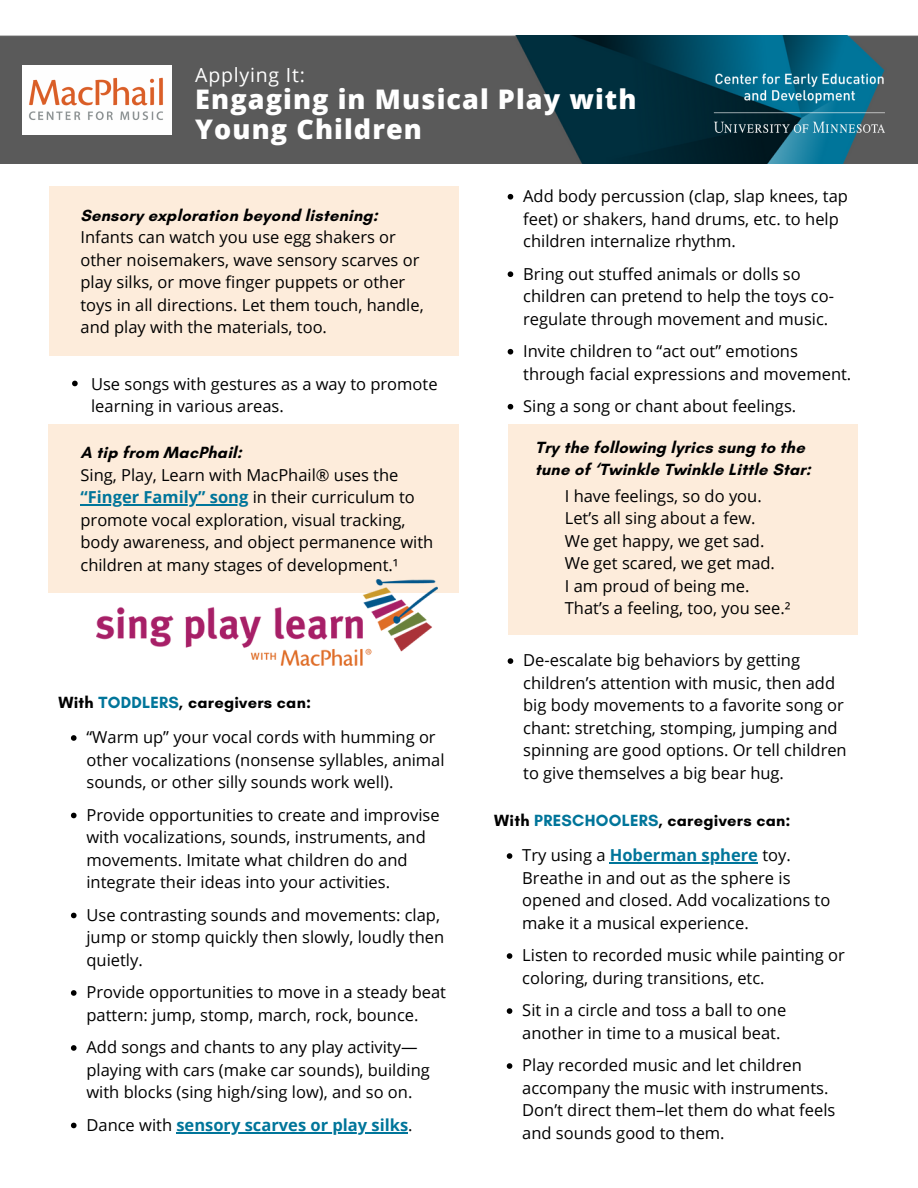
<style>
.page{position:relative;width:918px;height:1188px;background:#fff}
.page>*{position:absolute;margin:0;border:0;box-sizing:border-box;transform-origin:0 0}
.t1{font:800 27px/29.2px "Open Sans";letter-spacing:.04em;color:#fff}
.t2{font:19.5px "Open Sans";letter-spacing:.04em;color:#fff}
.t3{font:16.5px/22.5px "Open Sans";color:#000}
.t4{font:700 16.5px/22.5px "Glacial Indifference";letter-spacing:.015em;color:#000}
.t5{font:700 16.5px "Open Sans";color:#00759a}
.s1{font-weight:700;color:#00759a}
.s2{color:#00759a}
.s3{font-weight:400;color:#000}
</style>
<div class="page">
<div style="left:49px;top:187px;width:410px;height:169px;background:#fdecdb"></div>
<svg style="left:71px;top:735px;width:6px;height:6px"></svg>
<svg style="left:71px;top:813px;width:6px;height:5px"></svg>
<svg style="left:71px;top:913px;width:6px;height:5px"></svg>
<svg style="left:71px;top:990px;width:6px;height:6px"></svg>
<svg style="left:71px;top:1045px;width:6px;height:6px"></svg>
<svg style="left:71px;top:1123px;width:6px;height:5px"></svg>
<hr style="left:176px;top:1132px;width:232px;height:1px;background:#00759a">
<svg style="left:508px;top:194px;width:5px;height:6px"></svg>
<svg style="left:508px;top:271px;width:5px;height:6px"></svg>
<svg style="left:508px;top:349px;width:5px;height:6px"></svg>
<svg style="left:508px;top:404px;width:5px;height:6px"></svg>
<svg style="left:508px;top:658px;width:5px;height:6px"></svg>
<svg style="left:72px;top:381px;width:6px;height:5px"></svg>
<div style="left:49px;top:424px;width:410px;height:169px;background:#fdecdb"></div>
<hr style="left:88px;top:504px;width:160px;height:1px;background:#00759a">
<img style="left:96px;top:579px;width:341px;height:87px">
<div style="left:508px;top:424px;width:349px;height:210px;background:#fdecdb"></div>
<svg style="left:507px;top:853px;width:5px;height:6px"></svg>
<hr style="left:610px;top:863px;width:148px;height:1px;background:#00759a">
<svg style="left:507px;top:953px;width:5px;height:6px"></svg>
<svg style="left:507px;top:1008px;width:5px;height:6px"></svg>
<svg style="left:507px;top:1063px;width:5px;height:6px"></svg>
<img style="left:0;top:36px;width:918px;height:128px">
<img style="left:713px;top:74px;width:172px;height:63px">
<img style="left:2px;top:36px;width:189px;height:128px">
<p class="t2" style="left:195px;top:61px;width:111px">Applying It:</p>
<h1 class="t1" style="left:195px;top:84px;width:443px">Engaging in Musical Play with<br>Young Children</h1>
<p class="t4" style="left:81px;top:204px;width:299px">Sensory exploration beyond listening:</p>
<h1 class="t3" style="left:81px;top:226px;width:345px">Infants can watch you use egg shakers or other noisemakers, wave sensory scarves or play silks, or move finger puppets or other toys in all directions. Let them touch, handle, and play with the materials, too.</h1>
<p class="t3" style="left:91px;top:372px;width:348px">Use songs with gestures as a way to promote learning in various areas.</p>
<p class="t4" style="left:81px;top:441px;width:163px">A tip from MacPhail:</p>
<p class="t3" style="left:81px;top:463px;width:336px">Sing, Play, Learn with MacPhail® uses the <span class="s1">“Finger Family” song</span> in their curriculum to</p>
<p class="t3" style="left:81px;top:508px;width:354px">promote vocal exploration, visual tracking, body awareness, and object permanence with children at many stages of development.¹</p>
<p class="t4" style="left:58px;top:691px;width:254px">With <span class="s2">TODDLERS</span>, caregivers can:</p>
<p class="t3" style="left:86px;top:726px;width:360px">“Warm up” your vocal cords with humming or other vocalizations (nonsense syllables, animal sounds, or other silly sounds work well).</p>
<p class="t3" style="left:86px;top:803px;width:355px">Provide opportunities to create and improvise with vocalizations, sounds, instruments, and movements. Imitate what children do and integrate their ideas into your activities.</p>
<p class="t3" style="left:86px;top:903px;width:359px">Use contrasting sounds and movements: clap, jump or stomp quickly then slowly, loudly then quietly.</p>
<p class="t3" style="left:86px;top:981px;width:361px">Provide opportunities to move in a steady beat pattern: jump, stomp, march, rock, bounce.</p>
<p class="t3" style="left:86px;top:1036px;width:345px">Add songs and chants to any play activity— playing with cars (make car sounds), building with blocks (sing high/sing low), and so on.</p>
<p class="t5" style="left:86px;top:1113px;width:328px"><span class="s3">Dance with</span> sensory scarves or play silks<span class="s3">.</span></p>
<p class="t3" style="left:523px;top:184px;width:326px">Add body percussion (clap, slap knees, tap feet) or shakers, hand drums, etc. to help children internalize rhythm.</p>
<p class="t3" style="left:523px;top:262px;width:312px">Bring out stuffed animals or dolls so children can pretend to help the toys co&shy;regulate through movement and music.</p>
<p class="t3" style="left:523px;top:339px;width:330px">Invite children to “act out” emotions through facial expressions and movement.</p>
<p class="t3" style="left:523px;top:394px;width:275px">Sing a song or chant about feelings.</p>
<p class="t4" style="left:535px;top:436px;width:277px">Try the following lyrics sung to the tune of ‘Twinkle Twinkle Little Star:</p>
<p class="t3" style="left:565px;top:484px;width:198px">I have feelings, so do you.</p>
<p class="t3" style="left:565px;top:507px;width:192px">Let’s all sing about a few.</p>
<h2 class="t3" style="left:565px;top:529px;width:201px">We get happy, we get sad.</h2>
<p class="t3" style="left:565px;top:552px;width:212px">We get scared, we get mad.</p>
<p class="t3" style="left:565px;top:574px;width:186px">I am proud of being me.</p>
<p class="t3" style="left:565px;top:597px;width:227px">That’s a feeling, too, you see.²</p>
<p class="t3" style="left:523px;top:649px;width:325px">De-escalate big behaviors by getting children’s attention with music, then add big body movements to a favorite song or chant: stretching, stomping, jumping and spinning are good options. Or tell children to give themselves a big bear hug.</p>
<p class="t4" style="left:494px;top:809px;width:298px">With <span class="s2">PRESCHOOLERS</span>, caregivers can:</p>
<p class="t5" style="left:522px;top:844px;width:270px"><span class="s3">Try using a</span> Hoberman sphere <span class="s3">toy.</span></p>
<p class="t3" style="left:522px;top:866px;width:310px">Breathe in and out as the sphere is opened and closed. Add vocalizations to make it a musical experience.</p>
<p class="t3" style="left:522px;top:944px;width:324px">Listen to recorded music while painting or</p>
<h2 class="t3" style="left:522px;top:961px;width:265px;line-height:32.5px">coloring, during transitions, etc.<br>Sit in a circle and toss a ball to one</h2>
<p class="t3" style="left:522px;top:1016px;width:281px;line-height:32.5px">another in time to a musical beat.<br>Play recorded music and let children</p>
<p class="t3" style="left:522px;top:1076px;width:315px">accompany the music with instruments.<br>Don’t direct them–let them do what feels and sounds good to them.</p>
</div>
